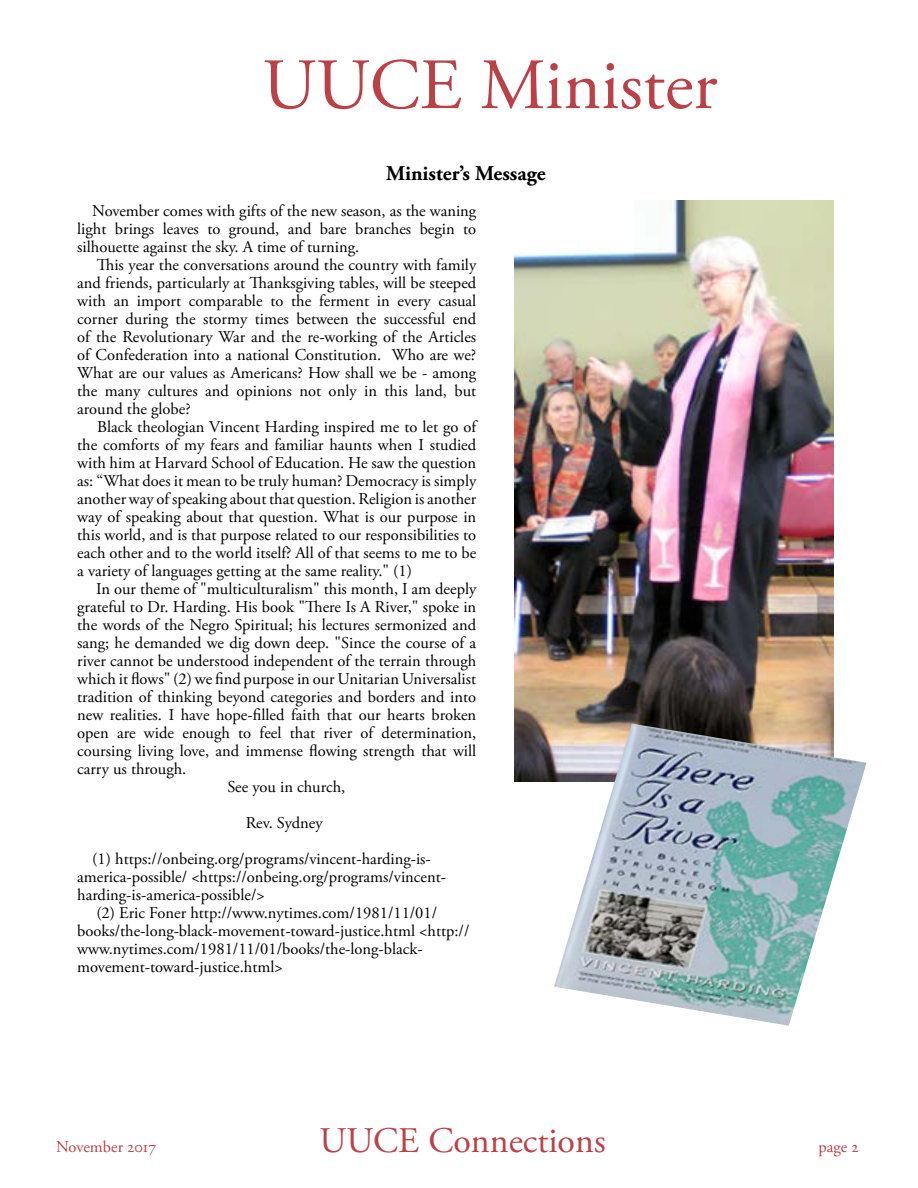
<style>
.page{position:relative;width:918px;height:1188px;background:#fff}
.page>*{position:absolute;margin:0;border:0;box-sizing:border-box;transform-origin:0 0}
.t1{font:72px "Adobe Garamond Pro";color:#bc4146}
.t2{font:36px "Adobe Garamond Pro";color:#bc4146}
.t3{font:700 21px "Adobe Garamond Pro";color:#000}
.t4{font:16.5px/18px "Adobe Garamond Pro";color:#000;text-align:justify}
.t5{font:16.5px "Adobe Garamond Pro";color:#bc4146}
</style>
<div class="page">
<img style="left:515px;top:200px;width:318px;height:581px">
<img style="left:554px;top:724px;width:313px;height:302px">
<h1 class="t1" style="left:262px;top:42px;width:456px">UUCE Minister</h1>
<p class="t3" style="left:386px;top:161px;width:161px">Minister’s Message</p>
<p class="t4" style="left:77px;top:202px;width:401px;text-indent:15px">November comes with gifts of the new season, as the waning light brings leaves to ground, and bare branches begin to silhouette against the sky. A time of turning.</p>
<p class="t4" style="left:77px;top:256px;width:401px;text-indent:20px">This year the conversations around the country with family and friends, particularly at Thanksgiving tables, will be steeped with an import comparable to the ferment in every casual corner during the stormy times between the successful end of the Revolutionary War and the re-working of the Articles of Confederation into a national Constitution. Who are we?<br>What are our values as Americans? How shall we be - among the many cultures and opinions not only in this land, but around the globe?</p>
<p class="t4" style="left:77px;top:418px;width:401px;text-indent:20px">Black theologian Vincent Harding inspired me to let go of the comforts of my fears and familiar haunts when I studied with him at Harvard School of Education. He saw the question as: “What does it mean to be truly human? Democracy is simply another way of speaking about that question. Religion is another way of speaking about that question. What is our purpose in this world, and is that purpose related to our responsibilities to each other and to the world itself? All of that seems to me to be a variety of languages getting at the same reality." (1)</p>
<p class="t4" style="left:96px;top:580px;width:382px">In our theme of "multiculturalism" this month, I am deeply</p>
<p class="t4" style="left:77px;top:598px;width:401px">grateful to Dr. Harding. His book "There Is A River," spoke in</p>
<p class="t4" style="left:77px;top:616px;width:401px">the words of the Negro Spiritual; his lectures sermonized and</p>
<p class="t4" style="left:77px;top:634px;width:400px">sang; he demanded we dig down deep. "Since the course of a</p>
<p class="t4" style="left:77px;top:652px;width:401px">river cannot be understood independent of the terrain through</p>
<p class="t4" style="left:77px;top:670px;width:401px">which it flows" (2) we find purpose in our Unitarian Universalist</p>
<p class="t4" style="left:77px;top:688px;width:401px">tradition of thinking beyond categories and borders and into</p>
<p class="t4" style="left:77px;top:706px;width:401px">new realities. I have hope-filled faith that our hearts broken</p>
<p class="t4" style="left:77px;top:724px;width:401px">open are wide enough to feel that river of determination,</p>
<p class="t4" style="left:77px;top:742px;width:401px">coursing living love, and immense flowing strength that will</p>
<p class="t4" style="left:77px;top:760px;width:111px">carry us through.</p>
<p class="t4" style="left:227px;top:778px;width:119px">See you in church,</p>
<p class="t4" style="left:92px;top:805px;width:340px;line-height:36px;text-indent:154px">Rev. Sydney<br>(1) https://onbeing.org/programs/vincent-harding-is-</p>
<p class="t4" style="left:77px;top:868px;width:370px">america-possible/ &lt;https://onbeing.org/programs/vincent&shy;harding-is-america-possible/&gt;</p>
<p class="t4" style="left:77px;top:904px;width:394px;text-align:left;text-indent:19px">(2) Eric Foner http://www.nytimes.com/1981/11/01/ books/the-long-black-movement-toward-justice.html &lt;http:// www.nytimes.com/1981/11/01/books/the-long-black&shy;movement-toward-justice.html&gt;</p>
<p class="t5" style="left:56px;top:1137px;width:102px">November 2017</p>
<h2 class="t2" style="left:320px;top:1119px;width:288px">UUCE Connections</h2>
<p class="t5" style="left:819px;top:1137px;width:42px">page 2</p>
</div>
